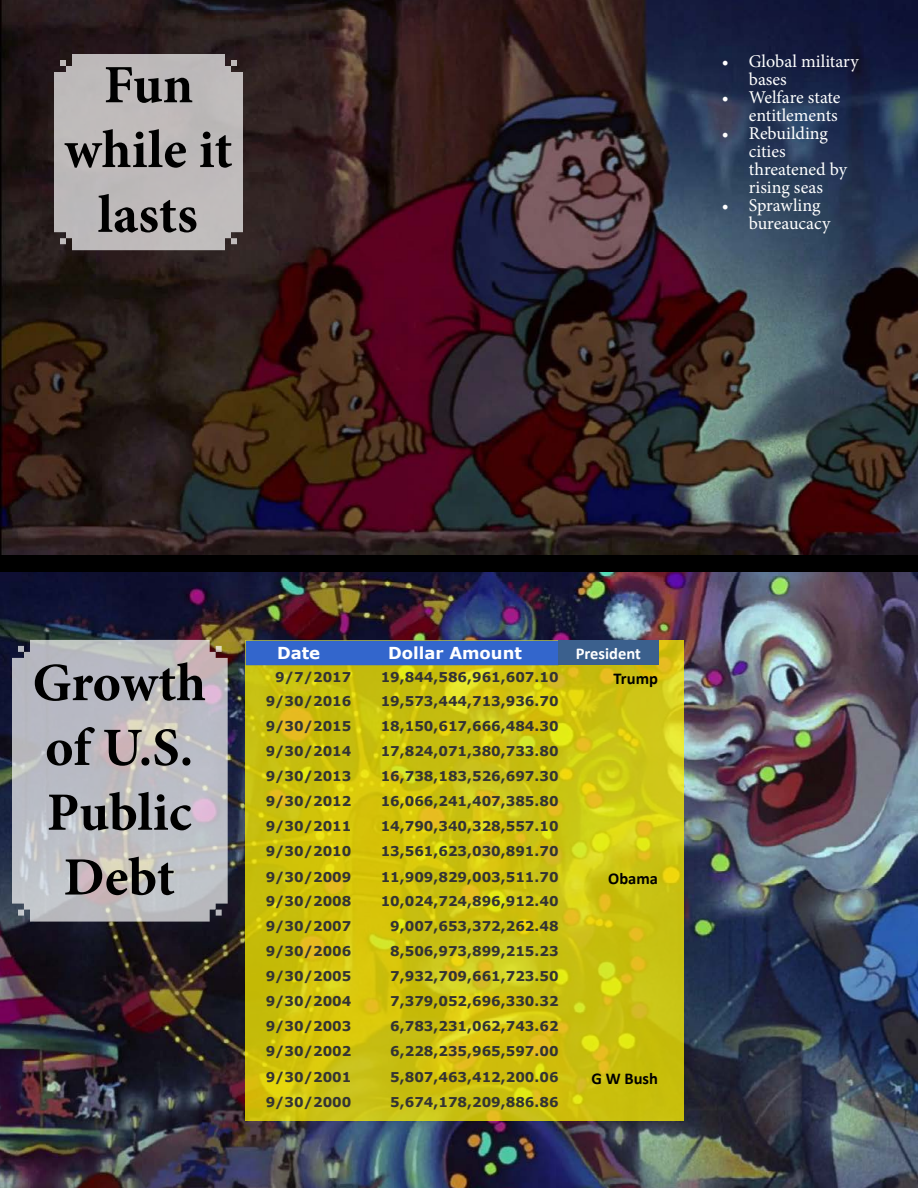
<style>
.page{position:relative;width:918px;height:1188px;background:#fff}
.page>*{position:absolute;margin:0;border:0;box-sizing:border-box;transform-origin:0 0}
.t1{font:700 54px/64.8px "Minion Pro";color:#000;text-align:center}
.t2{font:18px/18px "Minion Pro";color:#fff}
.t3{font:700 16.5px "Verdana";color:#fff}
.t4{font:700 16.5px "Calibri";color:#000}
.t5{font:700 16.5px "Calibri";color:#fff}
.t6{font:700 13.5px "Verdana";color:#333}
</style>
<div class="page">
<div style="left:0;top:554px;width:918px;height:18px;background:#000"></div>
<img style="left:0;top:572px;width:918px;height:616px">
<img style="left:0;top:0;width:918px;height:554px">
<svg style="left:12px;top:640px;width:216px;height:282px;background:#bcbbc0"></svg>
<svg style="left:246px;top:640px;width:438px;height:480px;background:#cfc311"></svg>
<div style="left:246px;top:641px;width:313px;height:24px;background:#36c"></div>
<div style="left:559px;top:641px;width:100px;height:24px;background:#3b608d"></div>
<div style="left:54px;top:54px;width:189px;height:196px;background:#bebaba"></div>
<h1 class="t1" style="left:64px;top:52px;width:170px">Fun while it lasts</h1>
<h2 class="t2" style="left:749px;top:52px;width:111px;text-indent:-27px">• Global military bases</h2>
<h2 class="t2" style="left:722px;top:88px;width:120px;text-align:right">• Welfare state entitlements</h2>
<h2 class="t2" style="left:749px;top:124px;width:100px;text-indent:-27px">• Rebuilding cities threatened by rising seas</h2>
<h2 class="t2" style="left:749px;top:196px;width:83px;text-indent:-27px">• Sprawling bureaucacy</h2>
<h1 class="t1" style="left:32px;top:650px;width:175px">Growth of U.S.<br>Public<br>Debt</h1>
<p class="t3" style="left:277px;top:642px;width:45px">Date</p>
<p class="t3" style="left:388px;top:642px;width:135px">Dollar Amount</p>
<p class="t5" style="left:576px;top:642px;width:66px">President</p>
<p class="t6" style="left:275px;top:667px;width:78px">9/7/2017</p>
<p class="t6" style="left:381px;top:667px;width:179px">19,844,586,961,607.10</p>
<p class="t4" style="left:614px;top:666px;width:46px">Trump</p>
<p class="t6" style="left:266px;top:691px;width:87px">9/30/2016</p>
<p class="t6" style="left:381px;top:691px;width:179px">19,573,444,713,936.70</p>
<p class="t6" style="left:266px;top:717px;width:87px">9/30/2015</p>
<p class="t6" style="left:381px;top:717px;width:179px">18,150,617,666,484.30</p>
<p class="t6" style="left:266px;top:742px;width:87px">9/30/2014</p>
<p class="t6" style="left:381px;top:742px;width:179px">17,824,071,380,733.80</p>
<p class="t6" style="left:266px;top:767px;width:87px">9/30/2013</p>
<p class="t6" style="left:381px;top:767px;width:179px">16,738,183,526,697.30</p>
<p class="t6" style="left:266px;top:792px;width:87px">9/30/2012</p>
<p class="t6" style="left:381px;top:792px;width:179px">16,066,241,407,385.80</p>
<p class="t6" style="left:266px;top:817px;width:87px">9/30/2011</p>
<p class="t6" style="left:381px;top:817px;width:179px">14,790,340,328,557.10</p>
<p class="t6" style="left:266px;top:842px;width:87px">9/30/2010</p>
<p class="t6" style="left:381px;top:842px;width:179px">13,561,623,030,891.70</p>
<p class="t6" style="left:266px;top:867px;width:87px">9/30/2009</p>
<p class="t6" style="left:381px;top:867px;width:179px">11,909,829,003,511.70</p>
<p class="t4" style="left:608px;top:866px;width:51px">Obama</p>
<p class="t6" style="left:266px;top:891px;width:87px">9/30/2008</p>
<p class="t6" style="left:381px;top:891px;width:179px">10,024,724,896,912.40</p>
<p class="t6" style="left:266px;top:917px;width:87px">9/30/2007</p>
<p class="t6" style="left:390px;top:917px;width:170px">9,007,653,372,262.48</p>
<p class="t6" style="left:266px;top:942px;width:87px">9/30/2006</p>
<p class="t6" style="left:390px;top:942px;width:170px">8,506,973,899,215.23</p>
<p class="t6" style="left:266px;top:967px;width:87px">9/30/2005</p>
<p class="t6" style="left:390px;top:967px;width:170px">7,932,709,661,723.50</p>
<p class="t6" style="left:266px;top:992px;width:87px">9/30/2004</p>
<p class="t6" style="left:390px;top:992px;width:170px">7,379,052,696,330.32</p>
<p class="t6" style="left:266px;top:1017px;width:87px">9/30/2003</p>
<p class="t6" style="left:390px;top:1017px;width:170px">6,783,231,062,743.62</p>
<p class="t6" style="left:266px;top:1042px;width:87px">9/30/2002</p>
<p class="t6" style="left:390px;top:1042px;width:170px">6,228,235,965,597.00</p>
<p class="t6" style="left:266px;top:1068px;width:87px">9/30/2001</p>
<p class="t6" style="left:390px;top:1068px;width:170px">5,807,463,412,200.06</p>
<p class="t4" style="left:592px;top:1067px;width:68px">G W Bush</p>
<p class="t6" style="left:266px;top:1092px;width:87px">9/30/2000</p>
<p class="t6" style="left:390px;top:1092px;width:170px">5,674,178,209,886.86</p>
</div>
